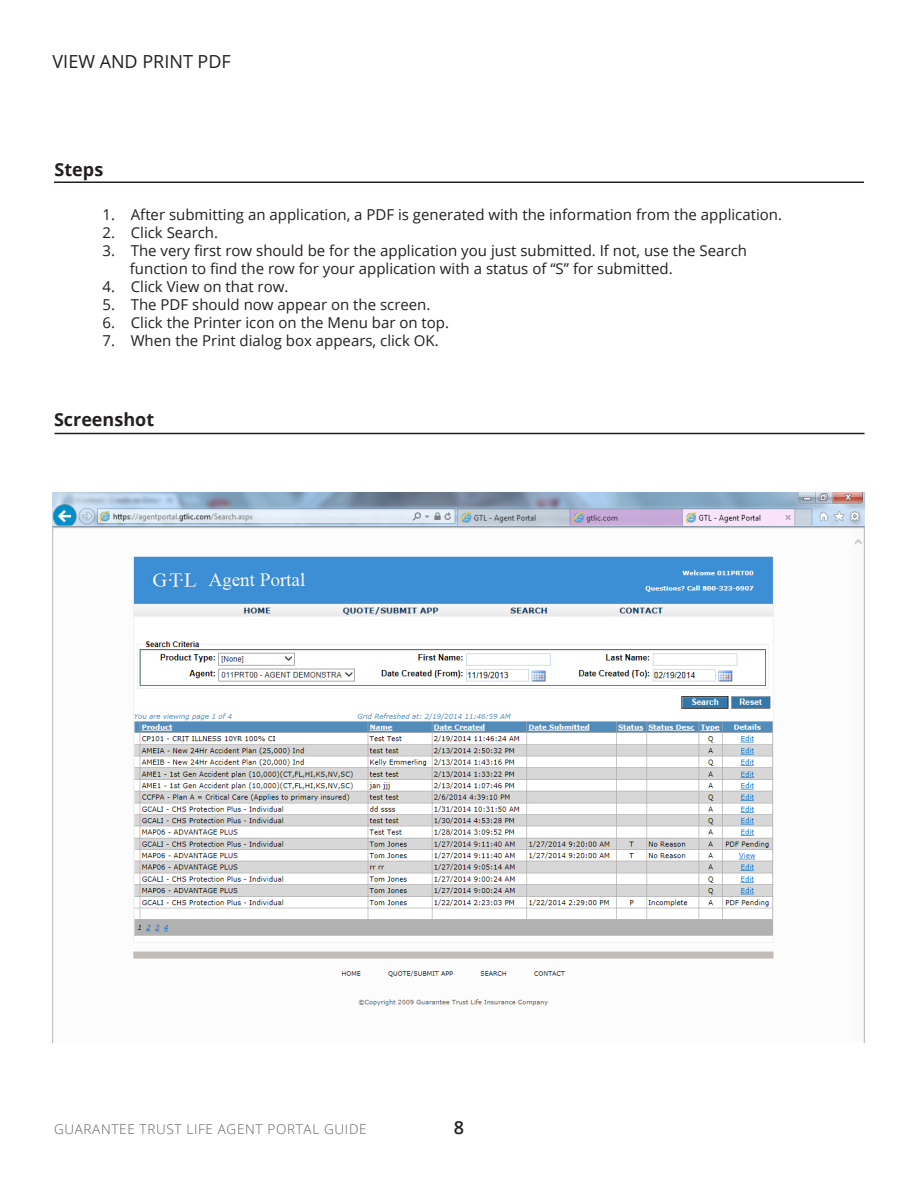
<style>
.page{position:relative;width:918px;height:1188px;background:#fff}
.page>*{position:absolute;margin:0;border:0;box-sizing:border-box;transform-origin:0 0}
.t1{font:700 18px "Open Sans";color:#231f20}
.t2{font:18px "Open Sans";color:#231f20}
.t3{font:600 18px "Open Sans";color:#231f20}
.t4{font:15px "Open Sans";color:#231f20}
.t5{font:300 13.5px "Open Sans";letter-spacing:.05em;color:#636366}
</style>
<div class="page">
<hr style="left:54px;top:182px;width:810px;height:1px;background:#231f20">
<hr style="left:55px;top:433px;width:810px;height:1px;background:#231f20">
<img style="left:53px;top:493px;width:812px;height:550px">
<p class="t2" style="left:53px;top:49px;width:180px">VIEW AND PRINT PDF</p>
<p class="t1" style="left:55px;top:157px;width:50px">Steps</p>
<p class="t4" style="left:103px;top:204px;width:681px">1. After submitting an application, a PDF is generated with the information from the application.</p>
<p class="t4" style="left:103px;top:222px;width:117px">2. Click Search.</p>
<p class="t4" style="left:103px;top:240px;width:646px">3. The very first row should be for the application you just submitted. If not, use the Search</p>
<p class="t4" style="left:130px;top:258px;width:544px">function to find the row for your application with a status of “S” for submitted.</p>
<p class="t4" style="left:103px;top:276px;width:187px">4. Click View on that row.</p>
<p class="t4" style="left:103px;top:294px;width:329px">5. The PDF should now appear on the screen.</p>
<p class="t4" style="left:103px;top:312px;width:348px">6. Click the Printer icon on the Menu bar on top.</p>
<p class="t4" style="left:103px;top:330px;width:338px">7. When the Print dialog box appears, click OK.</p>
<p class="t1" style="left:54px;top:407px;width:102px">Screenshot</p>
<p class="t5" style="left:54px;top:1120px;width:314px">GUARANTEE TRUST LIFE AGENT PORTAL GUIDE</p>
<p class="t3" style="left:454px;top:1115px;width:12px">8</p>
</div>
